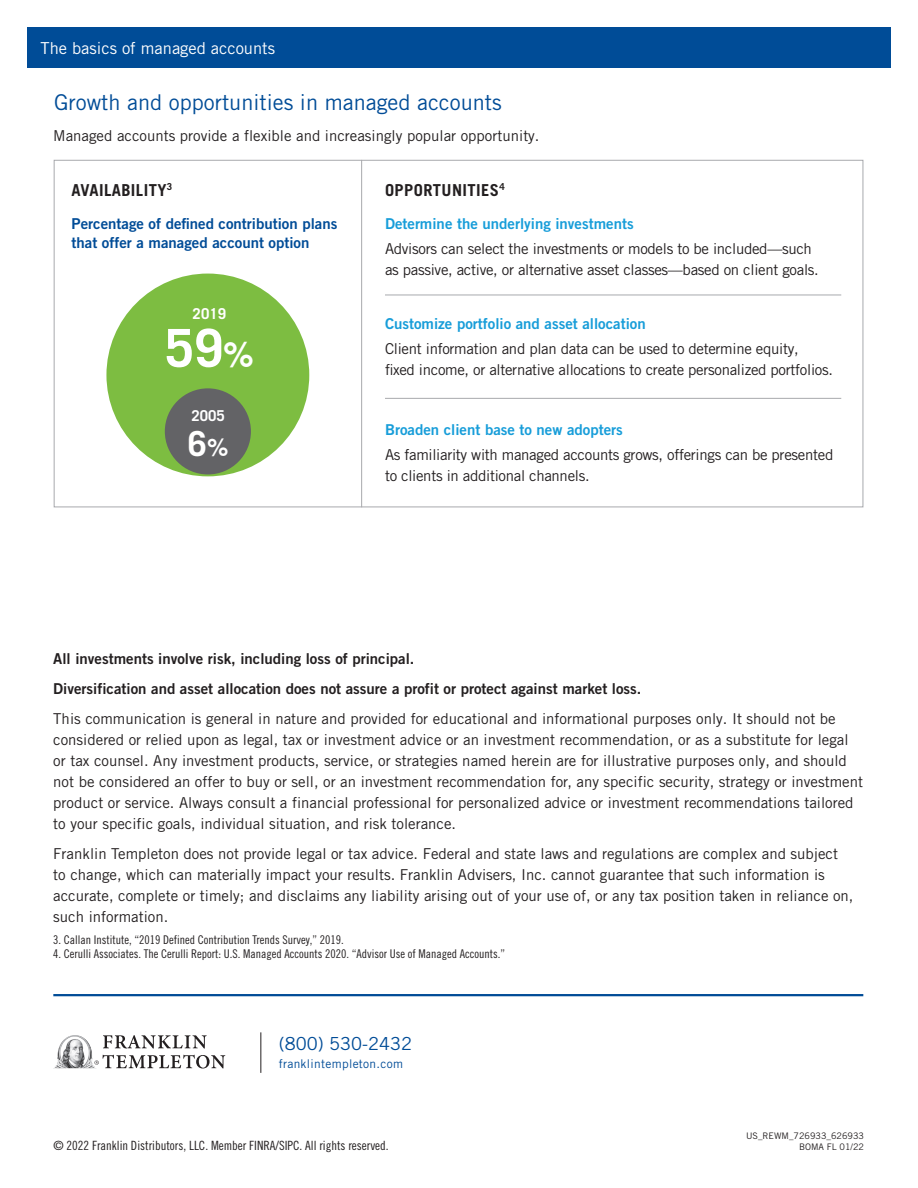
<style>
.page{position:relative;width:918px;height:1188px;background:#fff}
.page>*{position:absolute;margin:0;border:0;box-sizing:border-box;transform-origin:0 0}
._01a_Head{font:700 52.5px "Trade Gothic LT Std";color:#fff}
._01a_Head-2{font:700 34.5px "Trade Gothic LT Std";color:#fff}
.Table_Chart_03_Date{font:21.75px "Trade Gothic LT Pro";color:#004c97}
.t1{font:18px "Trade Gothic LT Pro";color:#004c97}
._01_Head{font:700 16.5px "Trade Gothic LT Pro";letter-spacing:.025em;color:#231f20}
.t2{font:16.5px "Trade Gothic LT Pro";color:#fff}
._06_Caveat{font:15px/21px "Trade Gothic LT Pro";color:#231f20}
._06_Caveat-2{font:15px/21.8px "Trade Gothic LT Pro";letter-spacing:-.02em;color:#231f20}
._06_Caveat-3{font:15px "Trade Gothic LT Pro Bd 2";color:#231f20}
.t3{font:15px "Trade Gothic LT Pro Bd 2";color:#179dd9}
.t4{font:15px/19.5px "Trade Gothic LT Pro Bd 2";color:#004c97}
._04_Body{font:15px "Trade Gothic LT Pro";color:#231f20}
.Table_Chart_02_Subhe{font:700 15px "Trade Gothic LT Std";color:#fff}
.t5{font:12.75px "Trade Gothic LT Pro Cn 18";color:#231f20}
._06_Caveat-4{font:12px "Trade Gothic LT Pro Cn 18";color:#231f20}
.t6{font:12px "Trade Gothic LT Pro";letter-spacing:.025em;color:#004c97}
.t7{font:9px "Trade Gothic LT Pro";color:#231f20}
.s1{font-size:34.5px}
.s2{font-size:24px}
</style>
<div class="page">
<hr style="left:260px;top:1032px;width:1px;height:41px;background:#231f20">
<hr style="left:53px;top:994px;width:810px;height:2px;background:#004c97">
<svg style="left:103px;top:1035px;width:104px;height:14px"></svg>
<svg style="left:94px;top:1055px;width:131px;height:14px"></svg>
<img style="left:54px;top:1035px;width:43px;height:33px">
<div style="left:27px;top:27px;width:864px;height:41px;background:#004c97"></div>
<hr style="left:361px;top:160px;width:1px;height:347px;background:#a8a9ad">
<div style="left:106px;top:274px;width:203px;height:202px;background:#7dbd41;border-radius:50%"></div>
<div style="left:165px;top:388px;width:86px;height:86px;background:#636366;border-radius:50%"></div>
<hr style="left:385px;top:295px;width:456px;height:1px;background:#a8a9ad">
<hr style="left:385px;top:398px;width:456px;height:1px;background:#a8a9ad">
<p class="t2" style="left:40px;top:38px;width:236px">The basics of managed accounts</p>
<p class="Table_Chart_03_Date" style="left:54px;top:89px;width:449px">Growth and opportunities in managed accounts</p>
<p class="_04_Body" style="left:53px;top:127px;width:488px">Managed accounts provide a flexible and increasingly popular opportunity.</p>
<p class="_01_Head" style="left:72px;top:180px;width:102px">AVAILABILITY<sup>3</sup></p>
<p class="t4" style="left:72px;top:213px;width:267px">Percentage of defined contribution plans that offer a managed account option</p>
<p class="Table_Chart_02_Subhe" style="left:193px;top:304px;width:35px">2019</p>
<p class="_01a_Head" style="left:165px;top:316px;width:91px">59<span class="s1">%</span></p>
<p class="Table_Chart_02_Subhe" style="left:192px;top:407px;width:35px">2005</p>
<p class="_01a_Head-2" style="left:188px;top:422px;width:42px">6<span class="s2">%</span></p>
<p class="_01_Head" style="left:385px;top:180px;width:121px">OPPORTUNITIES<sup>4</sup></p>
<p class="t3" style="left:385px;top:214px;width:250px">Determine the underlying investments</p>
<p class="_06_Caveat-2" style="left:385px;top:237px;width:428px">Advisors can select the investments or models to be included—such</p>
<p class="_06_Caveat-2" style="left:385px;top:259px;width:435px">as passive, active, or alternative asset classes—based on client goals.</p>
<p class="t3" style="left:385px;top:314px;width:262px">Customize portfolio and asset allocation</p>
<p class="_06_Caveat-2" style="left:385px;top:337px;width:450px">Client information and plan data can be used to determine equity,<br>fixed income, or alternative allocations to create personalized portfolios.</p>
<p class="t3" style="left:385px;top:420px;width:239px">Broaden client base to new adopters</p>
<p class="_06_Caveat-2" style="left:385px;top:443px;width:450px">As familiarity with managed accounts grows, offerings can be presented to clients in additional channels.</p>
<p class="_06_Caveat-3" style="left:53px;top:649px;width:363px">All investments involve risk, including loss of principal.</p>
<p class="_06_Caveat-3" style="left:53px;top:679px;width:590px">Diversification and asset allocation does not assure a profit or protect against market loss.</p>
<p class="_06_Caveat" style="left:53px;top:708px;width:811px">This communication is general in nature and provided for educational and informational purposes only. It should not be considered or relied upon as legal, tax or investment advice or an investment recommendation, or as a substitute for legal or tax counsel. Any investment products, service, or strategies named herein are for illustrative purposes only, and should not be considered an offer to buy or sell, or an investment recommendation for, any specific security, strategy or investment product or service. Always consult a financial professional for personalized advice or investment recommendations tailored to your specific goals, individual situation, and risk tolerance.</p>
<p class="_06_Caveat" style="left:53px;top:843px;width:802px">Franklin Templeton does not provide legal or tax advice. Federal and state laws and regulations are complex and subject to change, which can materially impact your results. Franklin Advisers, Inc. cannot guarantee that such information is accurate, complete or timely; and disclaims any liability arising out of your use of, or any tax position taken in reliance on, such information.</p>
<p class="_06_Caveat-4" style="left:53px;top:933px;width:292px">3. Callan Institute, “2019 Defined Contribution Trends Survey,” 2019.</p>
<p class="_06_Caveat-4" style="left:53px;top:947px;width:453px">4. Cerulli Associates. The Cerulli Report: U.S. Managed Accounts 2020. “Advisor Use of Managed Accounts.”</p>
<p class="t1" style="left:279px;top:1033px;width:135px">(800) 530-2432</p>
<p class="t6" style="left:279px;top:1057px;width:126px">franklintempleton.com</p>
<p class="t7" style="left:746px;top:1130px;width:119px">US_REWM_726933_626933</p>
<p class="t5" style="left:54px;top:1138px;width:337px">© 2022 Franklin Distributors, LLC. Member FINRA/SIPC. All rights reserved.</p>
<p class="t7" style="left:799px;top:1141px;width:66px">BOMA FL 01/22</p>
</div>
